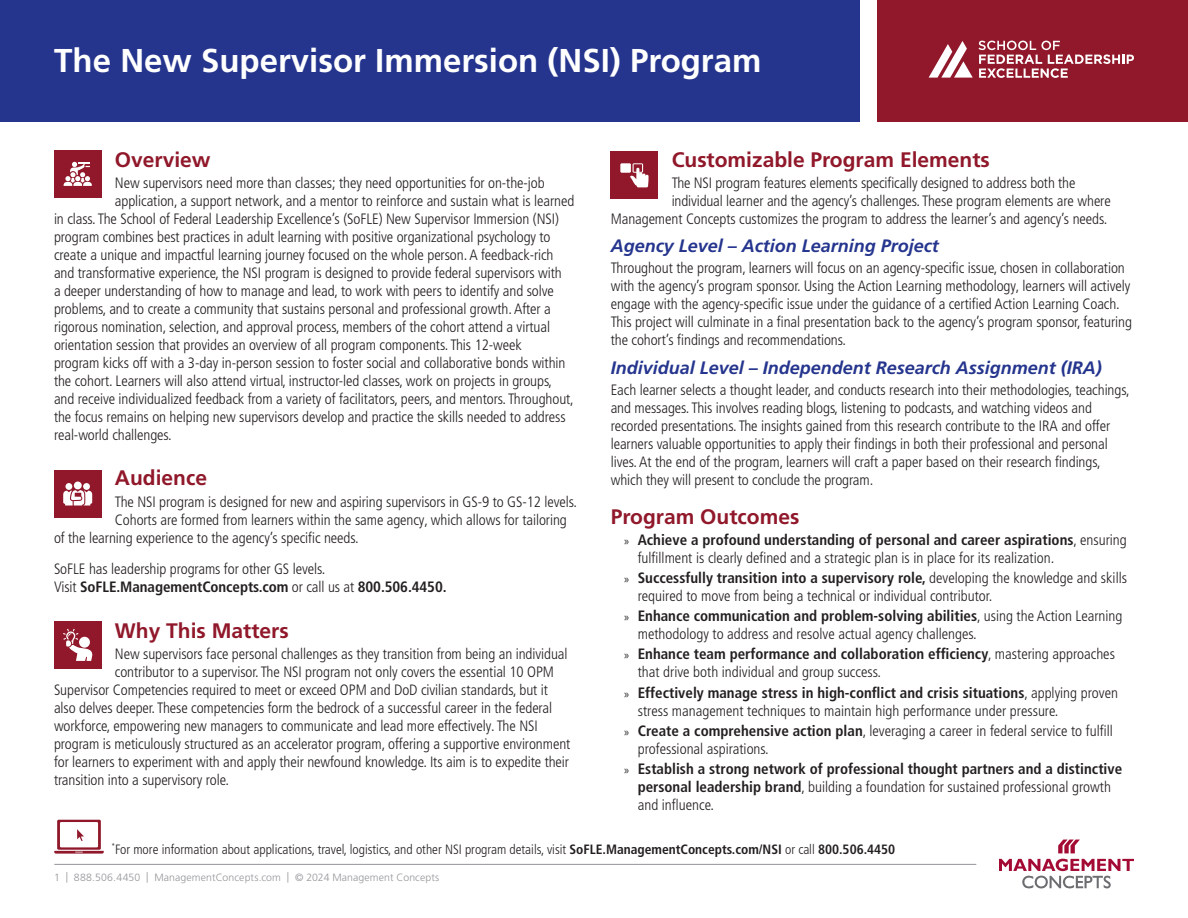
<style>
.page{position:relative;width:1188px;height:918px;background:#fff}
.page>*{position:absolute;margin:0;border:0;box-sizing:border-box;transform-origin:0 0}
.t1{font:700 33px "Frutiger LT Pro";color:#fff}
.t2{font:700 21px "Frutiger LT Pro";color:#90182a}
.t3{font:italic 700 18px "Frutiger LT Pro";color:#25358e}
.t4{font:300 condensed 15px/18px "Frutiger LT Pro";letter-spacing:-.005em;color:#231f20}
.t5{font:700 condensed 15px/18px "Frutiger LT Pro";color:#231f20}
.t6{font:300 condensed 13.5px "Frutiger LT Pro";color:#231f20}
.t7{font:300 10.5px "Frutiger LT Pro";letter-spacing:.01em;color:#939598}
.s1{font-family:"Myriad Pro";font-weight:400;font-stretch:normal;font-size:12px}
.s2{font-weight:700}
.s3{font-weight:300}
</style>
<div class="page">
<div style="left:611px;top:152px;width:47px;height:47px;background:#90182a"></div>
<div style="left:54px;top:150px;width:47px;height:48px;background:#90182a"></div>
<svg style="left:64px;top:162px;width:28px;height:24px"></svg>
<div style="left:54px;top:470px;width:47px;height:47px;background:#90182a"></div>
<div style="left:65px;top:483px;width:7px;height:7px;background:#fff;border-radius:50%"></div>
<div style="left:83px;top:483px;width:7px;height:7px;background:#fff;border-radius:50%"></div>
<div style="left:74px;top:482px;width:8px;height:7px;background:#fff;border-radius:50%"></div>
<svg style="left:63px;top:490px;width:29px;height:15px"></svg>
<div style="left:54px;top:621px;width:47px;height:48px;background:#90182a"></div>
<svg style="left:63px;top:629px;width:30px;height:32px"></svg>
<div style="left:620px;top:163px;width:11px;height:10px;background:#fff"></div>
<svg style="left:630px;top:163px;width:19px;height:24px"></svg>
<svg style="left:54px;top:820px;width:50px;height:34px"></svg>
<div style="left:0;top:0;width:860px;height:122px;background:#25358e"></div>
<div style="left:878px;top:0;width:310px;height:122px;background:#90182a"></div>
<svg style="left:979px;top:41px;width:155px;height:37px"></svg>
<svg style="left:929px;top:41px;width:44px;height:37px"></svg>
<svg style="left:999px;top:859px;width:135px;height:29px"></svg>
<svg style="left:1058px;top:840px;width:22px;height:13px"></svg>
<hr style="left:54px;top:864px;width:922px;height:1px;background:#939598">
<h1 class="t1" style="left:54px;top:41px;width:709px">The New Supervisor Immersion (NSI) Program</h1>
<h3 class="t2" style="left:672px;top:147px;width:320px">Customizable Program Elements</h3>
<p class="t4" style="left:672px;top:174px;width:405px">The NSI program features elements specifically designed to address both the</p>
<p class="t4" style="left:672px;top:192px;width:441px">individual learner and the agency’s challenges. These program elements are where</p>
<p class="t4" style="left:611px;top:210px;width:498px">Management Concepts customizes the program to address the learner’s and agency’s needs.</p>
<h4 class="t3" style="left:611px;top:235px;width:330px">Agency Level – Action Learning Project</h4>
<p class="t4" style="left:611px;top:259px;width:523px">Throughout the program, learners will focus on an agency-specific issue, chosen in collaboration with the agency’s program sponsor. Using the Action Learning methodology, learners will actively engage with the agency-specific issue under the guidance of a certified Action Learning Coach.<br>This project will culminate in a final presentation back to the agency’s program sponsor, featuring the cohort’s findings and recommendations.</p>
<h4 class="t3" style="left:611px;top:357px;width:493px">Individual Level – Independent Research Assignment (IRA)</h4>
<p class="t4" style="left:611px;top:381px;width:520px">Each learner selects a thought leader, and conducts research into their methodologies, teachings, and messages. This involves reading blogs, listening to podcasts, and watching videos and recorded presentations. The insights gained from this research contribute to the IRA and offer learners valuable opportunities to apply their findings in both their professional and personal lives. At the end of the program, learners will craft a paper based on their research findings, which they will present to conclude the program.</p>
<h3 class="t2" style="left:611px;top:504px;width:190px">Program Outcomes</h3>
<p class="t4" style="left:638px;top:531px;width:491px;text-indent:-14px"><span class="s1">»</span> <span class="s2">Achieve a profound understanding of personal and career aspirations</span>, ensuring fulfillment is clearly defined and a strategic plan is in place for its realization.</p>
<p class="t4" style="left:638px;top:569px;width:491px;text-indent:-14px"><span class="s1">»</span> <span class="s2">Successfully transition into a supervisory role,</span> developing the knowledge and skills required to move from being a technical or individual contributor.</p>
<p class="t4" style="left:638px;top:607px;width:486px;text-indent:-14px"><span class="s1">»</span> <span class="s2">Enhance communication and problem-solving abilities</span>, using the Action Learning methodology to address and resolve actual agency challenges.</p>
<p class="t4" style="left:638px;top:645px;width:479px;text-indent:-14px"><span class="s1">»</span> <span class="s2">Enhance team performance and collaboration efficiency</span>, mastering approaches that drive both individual and group success.</p>
<p class="t4" style="left:638px;top:684px;width:482px;text-indent:-14px"><span class="s1">»</span> <span class="s2">Effectively manage stress in high-conflict and crisis situations</span>, applying proven stress management techniques to maintain high performance under pressure.</p>
<p class="t4" style="left:638px;top:722px;width:477px;text-indent:-14px"><span class="s1">»</span> <span class="s2">Create a comprehensive action plan</span>, leveraging a career in federal service to fulfill professional aspirations.</p>
<p class="t5" style="left:638px;top:760px;width:486px;text-indent:-14px"><span class="s1">»</span> Establish a strong network of professional thought partners and a distinctive personal leadership brand<span class="s3">, building a foundation for sustained professional growth and influence.</span></p>
<p class="t6" style="left:111px;top:841px;width:785px"><sup>*</sup>For more information about applications, travel, logistics, and other NSI program details, visit <span class="s2">SoFLE.ManagementConcepts.com/NSI</span> or call <span class="s2">800.506.4450</span></p>
<p class="t7" style="left:54px;top:872px;width:387px">1 | 888.506.4450 | ManagementConcepts.com | © 2024 Management Concepts</p>
<h2 class="t2" style="left:115px;top:147px;width:97px">Overview</h2>
<p class="t4" style="left:115px;top:174px;width:431px">New supervisors need more than classes; they need opportunities for on-the-job</p>
<p class="t4" style="left:115px;top:192px;width:461px">application, a support network, and a mentor to reinforce and sustain what is learned</p>
<p class="t4" style="left:54px;top:210px;width:506px">in class. The School of Federal Leadership Excellence’s (SoFLE) New Supervisor Immersion (NSI)</p>
<p class="t4" style="left:54px;top:228px;width:498px">program combines best practices in adult learning with positive organizational psychology to</p>
<p class="t4" style="left:54px;top:246px;width:501px">create a unique and impactful learning journey focused on the whole person. A feedback-rich</p>
<p class="t4" style="left:54px;top:264px;width:509px">and transformative experience, the NSI program is designed to provide federal supervisors with</p>
<p class="t4" style="left:54px;top:282px;width:501px">a deeper understanding of how to manage and lead, to work with peers to identify and solve</p>
<p class="t4" style="left:54px;top:300px;width:498px">problems, and to create a community that sustains personal and professional growth. After a</p>
<p class="t4" style="left:54px;top:318px;width:498px">rigorous nomination, selection, and approval process, members of the cohort attend a virtual</p>
<p class="t4" style="left:54px;top:336px;width:469px">orientation session that provides an overview of all program components. This 12-week</p>
<p class="t4" style="left:54px;top:354px;width:513px">program kicks off with a 3-day in-person session to foster social and collaborative bonds within</p>
<p class="t4" style="left:54px;top:372px;width:500px">the cohort. Learners will also attend virtual, instructor-led classes, work on projects in groups,</p>
<p class="t4" style="left:54px;top:390px;width:521px">and receive individualized feedback from a variety of facilitators, peers, and mentors. Throughout,</p>
<p class="t4" style="left:54px;top:408px;width:513px">the focus remains on helping new supervisors develop and practice the skills needed to address</p>
<p class="t4" style="left:54px;top:426px;width:119px">real-world challenges.</p>
<h3 class="t2" style="left:115px;top:466px;width:94px">Audience</h3>
<p class="t4" style="left:115px;top:493px;width:464px">The NSI program is designed for new and aspiring supervisors in GS-9 to GS-12 levels.</p>
<p class="t4" style="left:115px;top:511px;width:453px">Cohorts are formed from learners within the same agency, which allows for tailoring</p>
<p class="t4" style="left:54px;top:529px;width:306px">of the learning experience to the agency’s specific needs.</p>
<p class="t4" style="left:54px;top:560px;width:394px">SoFLE has leadership programs for other GS levels.<br>Visit <span class="s2">SoFLE.ManagementConcepts.com</span> or call us at <span class="s2">800.506.4450.</span></p>
<h3 class="t2" style="left:115px;top:618px;width:175px">Why This Matters</h3>
<p class="t4" style="left:115px;top:645px;width:454px">New supervisors face personal challenges as they transition from being an individual</p>
<p class="t4" style="left:115px;top:663px;width:441px">contributor to a supervisor. The NSI program not only covers the essential 10 OPM</p>
<p class="t4" style="left:54px;top:681px;width:496px">Supervisor Competencies required to meet or exceed OPM and DoD civilian standards, but it</p>
<p class="t4" style="left:54px;top:699px;width:500px">also delves deeper. These competencies form the bedrock of a successful career in the federal</p>
<p class="t4" style="left:54px;top:717px;width:485px">workforce, empowering new managers to communicate and lead more effectively. The NSI</p>
<p class="t4" style="left:54px;top:735px;width:518px">program is meticulously structured as an accelerator program, offering a supportive environment</p>
<p class="t4" style="left:54px;top:753px;width:517px">for learners to experiment with and apply their newfound knowledge. Its aim is to expedite their</p>
<p class="t4" style="left:54px;top:771px;width:177px">transition into a supervisory role.</p>
</div>
